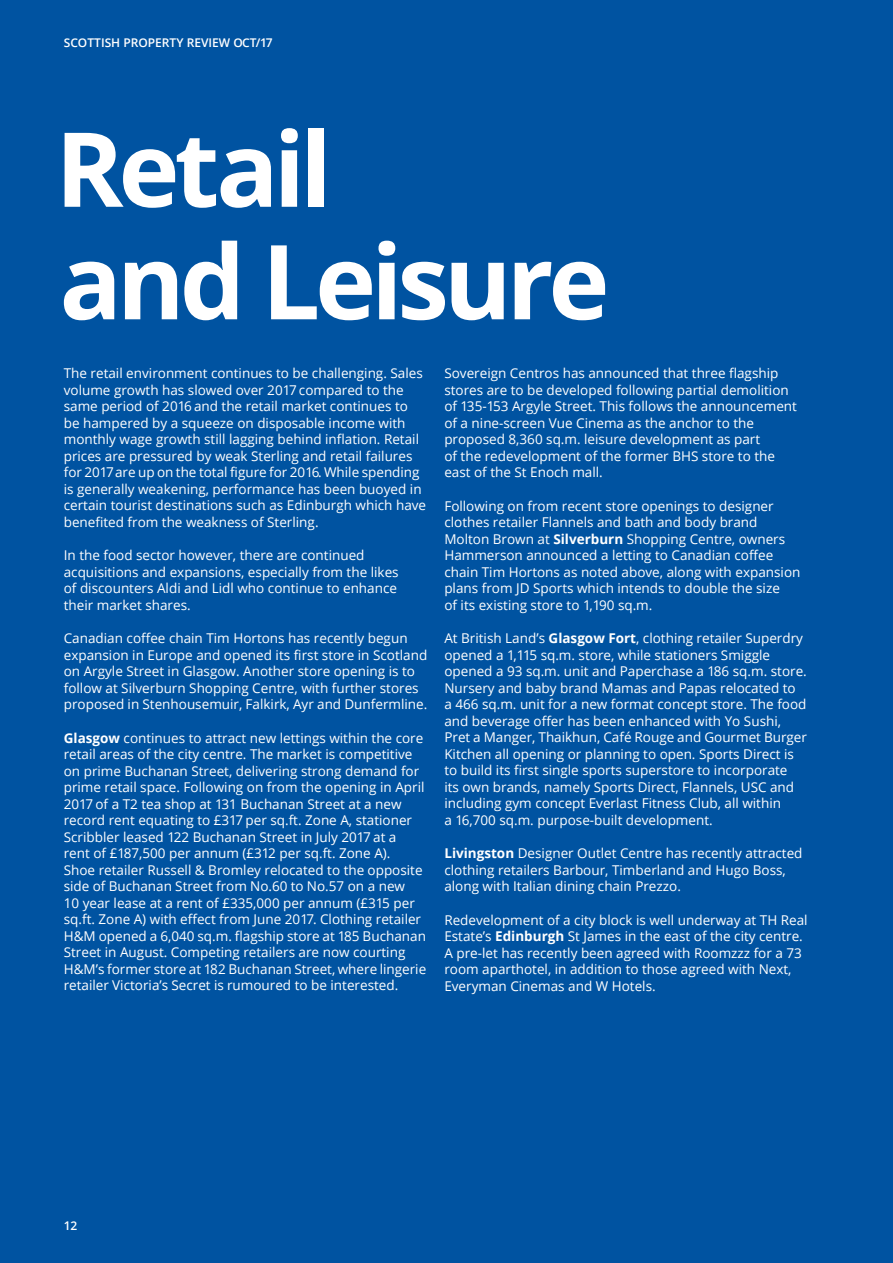
<style>
.page{position:relative;width:893px;height:1263px;background:#0053a1}
.page>*{position:absolute;margin:0;border:0;box-sizing:border-box;transform-origin:0 0}
.t1{font:700 103.5px/112.5px "Open Sans";letter-spacing:-.05em;color:#fff}
.t2{font:13.5px/16.5px "Open Sans";color:#fff}
.t3{font:600 12px "Open Sans";color:#fff}
.s1{font-weight:700}
</style>
<div class="page">
<p class="t3" style="left:64px;top:35px;width:210px">SCOTTISH PROPERTY REVIEW OCT/17</p>
<h1 class="t1" style="left:55px;top:110px;width:556px">Retail<br>and Leisure</h1>
<p class="t2" style="left:64px;top:365px;width:364px">The retail environment continues to be challenging. Sales volume growth has slowed over 2017 compared to the same period of 2016 and the retail market continues to be hampered by a squeeze on disposable income with monthly wage growth still lagging behind inflation. Retail prices are pressured by weak Sterling and retail failures for 2017 are up on the total figure for 2016. While spending is generally weakening, performance has been buoyed in certain tourist destinations such as Edinburgh which have benefited from the weakness of Sterling.</p>
<p class="t2" style="left:64px;top:547px;width:336px">In the food sector however, there are continued acquisitions and expansions, especially from the likes of discounters Aldi and Lidl who continue to enhance their market shares.</p>
<p class="t2" style="left:64px;top:630px;width:365px">Canadian coffee chain Tim Hortons has recently begun expansion in Europe and opened its first store in Scotland on Argyle Street in Glasgow. Another store opening is to follow at Silverburn Shopping Centre, with further stores proposed in Stenhousemuir, Falkirk, Ayr and Dunfermline.</p>
<p class="t2" style="left:64px;top:729px;width:364px"><span class="s1">Glasgow</span> continues to attract new lettings within the core retail areas of the city centre. The market is competitive on prime Buchanan Street, delivering strong demand for prime retail space. Following on from the opening in April 2017 of a T2 tea shop at 131 Buchanan Street at a new record rent equating to £317 per sq.ft. Zone A, stationer Scribbler leased 122 Buchanan Street in July 2017 at a<br>rent of £187,500 per annum (£312 per sq.ft. Zone A).<br>Shoe retailer Russell &amp; Bromley relocated to the opposite side of Buchanan Street from No.60 to No.57 on a new<br>10 year lease at a rent of £335,000 per annum (£315 per sq.ft. Zone A) with effect from June 2017. Clothing retailer H&amp;M opened a 6,040 sq.m. flagship store at 185 Buchanan Street in August. Competing retailers are now courting H&amp;M’s former store at 182 Buchanan Street, where lingerie retailer Victoria’s Secret is rumoured to be interested.</p>
<p class="t2" style="left:444px;top:365px;width:354px">Sovereign Centros has announced that three flagship stores are to be developed following partial demolition of 135-153 Argyle Street. This follows the announcement of a nine-screen Vue Cinema as the anchor to the proposed 8,360 sq.m. leisure development as part<br>of the redevelopment of the former BHS store to the east of the St Enoch mall.</p>
<p class="t2" style="left:444px;top:497px;width:358px">Following on from recent store openings to designer clothes retailer Flannels and bath and body brand Molton Brown at <span class="s1">Silverburn</span> Shopping Centre, owners Hammerson announced a letting to Canadian coffee chain Tim Hortons as noted above, along with expansion plans from JD Sports which intends to double the size<br>of its existing store to 1,190 sq.m.</p>
<p class="t2" style="left:444px;top:630px;width:364px">At British Land’s <span class="s1">Glasgow Fort</span>, clothing retailer Superdry opened a 1,115 sq.m. store, while stationers Smiggle opened a 93 sq.m. unit and Paperchase a 186 sq.m. store.<br>Nursery and baby brand Mamas and Papas relocated to<br>a 466 sq.m. unit for a new format concept store. The food and beverage offer has been enhanced with Yo Sushi, Pret a Manger, Thaikhun, Café Rouge and Gourmet Burger Kitchen all opening or planning to open. Sports Direct is to build its first single sports superstore to incorporate<br>its own brands, namely Sports Direct, Flannels, USC and including gym concept Everlast Fitness Club, all within<br>a 16,700 sq.m. purpose-built development.</p>
<p class="t2" style="left:444px;top:844px;width:360px"><span class="s1">Livingston</span> Designer Outlet Centre has recently attracted clothing retailers Barbour, Timberland and Hugo Boss, along with Italian dining chain Prezzo.</p>
<p class="t2" style="left:444px;top:911px;width:365px">Redevelopment of a city block is well underway at TH Real Estate’s <span class="s1">Edinburgh</span> St James in the east of the city centre.<br>A pre-let has recently been agreed with Roomzzz for a 73 room aparthotel, in addition to those agreed with Next, Everyman Cinemas and W Hotels.</p>
<p class="t3" style="left:64px;top:1217px;width:15px">12</p>
</div>
